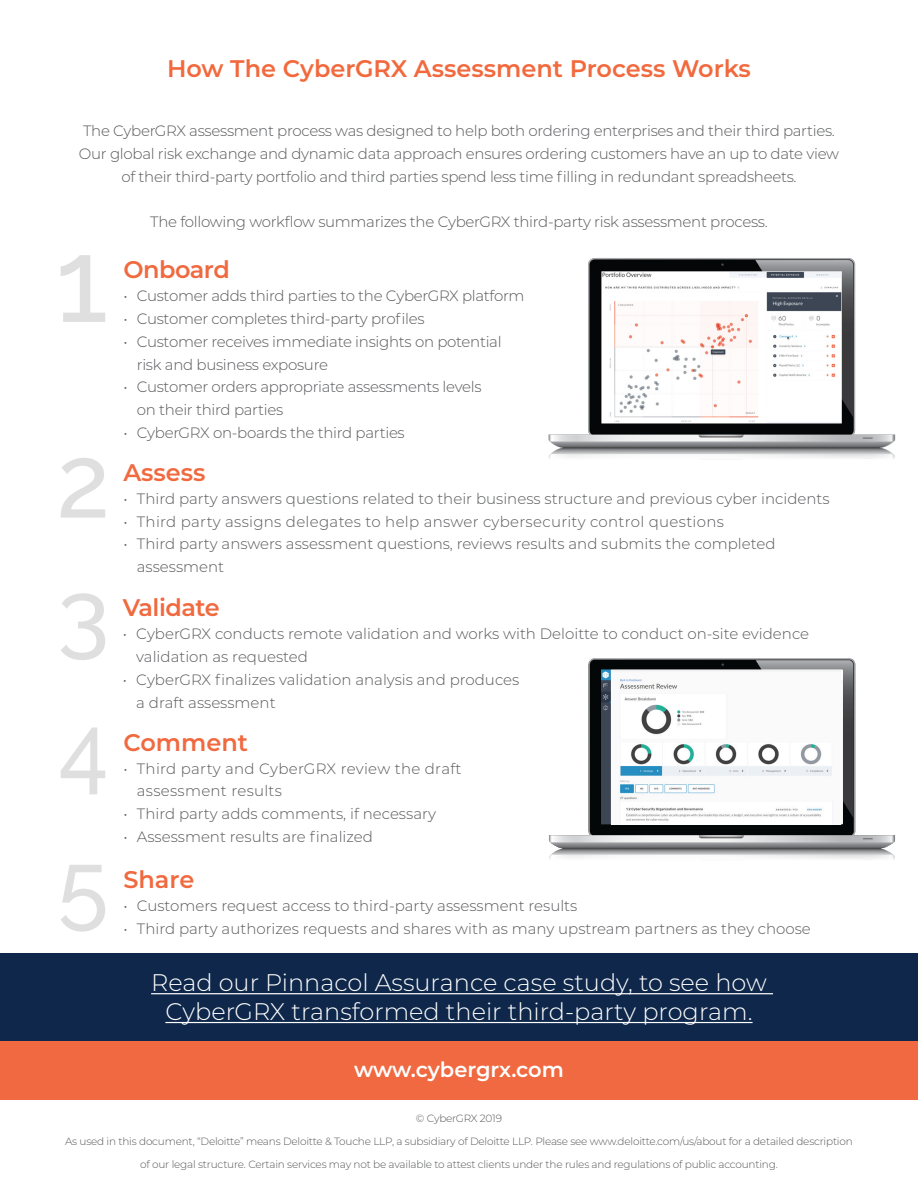
<style>
.page{position:relative;width:918px;height:1188px;background:#fff}
.page>*{position:absolute;margin:0;border:0;box-sizing:border-box;transform-origin:0 0}
.t1{font:300 24px/28.8px "Montserrat";color:#fff;text-align:center}
.Header_Text{font:600 24px "Montserrat";color:#f2693d}
.Body{font:600 24px "Montserrat";letter-spacing:-.015em;color:#f0693f}
.t2{font:600 21px "Montserrat";letter-spacing:-.005em;color:#fff}
.Body-2{font:300 15px/22.8px "Montserrat";letter-spacing:-.015em;color:#57585a}
.Body-3{font:300 15px/22.8px "Montserrat";letter-spacing:.02em;color:#57585a}
.Body-4{font:300 10.5px/22.8px "Montserrat";letter-spacing:-.02em;color:#57585a;text-align:center}
</style>
<div class="page">
<div style="left:0;top:953px;width:918px;height:88px;background:#0e274a"></div>
<svg style="left:61px;top:255px;width:44px;height:67px"></svg>
<svg style="left:61px;top:593px;width:44px;height:67px"></svg>
<svg style="left:61px;top:458px;width:44px;height:60px"></svg>
<svg style="left:61px;top:728px;width:44px;height:66px"></svg>
<svg style="left:61px;top:865px;width:44px;height:67px"></svg>
<img style="left:548px;top:258px;width:348px;height:201px">
<img style="left:549px;top:658px;width:346px;height:202px">
<hr style="left:151px;top:993px;width:622px;height:1px;background:#fff">
<hr style="left:165px;top:1022px;width:588px;height:1px;background:#fff">
<div style="left:0;top:1041px;width:918px;height:58px;background:#f06940"></div>
<img style="left:612px;top:670px;width:229px;height:154px">
<p class="Header_Text" style="left:167px;top:52px;width:585px">How The CyberGRX Assessment Process Works</p>
<p class="Body-2" style="left:83px;top:119px;width:753px">The CyberGRX assessment process was designed to help both ordering enterprises and their third parties.</p>
<p class="Body-2" style="left:79px;top:142px;width:762px;text-align:center">Our global risk exchange and dynamic data approach ensures ordering customers have an up to date view of their third-party portfolio and third parties spend less time filling in redundant spreadsheets.</p>
<p class="Body-2" style="left:150px;top:210px;width:619px">The following workflow summarizes the CyberGRX third-party risk assessment process.</p>
<p class="Body" style="left:123px;top:253px;width:108px">Onboard</p>
<p class="Body-2" style="left:123px;top:284px;width:403px">• Customer adds third parties to the CyberGRX platform</p>
<p class="Body-2" style="left:123px;top:307px;width:303px">• Customer completes third-party profiles</p>
<p class="Body-2" style="left:137px;top:330px;width:366px;text-indent:-14px">• Customer receives immediate insights on potential risk and business exposure</p>
<p class="Body-2" style="left:137px;top:375px;width:346px;text-indent:-14px">• Customer orders appropriate assessments levels on their third parties</p>
<p class="Body-2" style="left:123px;top:421px;width:283px">• CyberGRX on-boards the third parties</p>
<p class="Body" style="left:123px;top:455px;width:84px">Assess</p>
<p class="Body-2" style="left:123px;top:487px;width:708px">• Third party answers questions related to their business structure and previous cyber incidents</p>
<p class="Body-3" style="left:123px;top:509px;width:602px">• Third party assigns delegates to help answer cybersecurity control questions</p>
<p class="Body-2" style="left:137px;top:532px;width:640px;text-indent:-14px">• Third party answers assessment questions, reviews results and submits the completed assessment</p>
<p class="Body" style="left:123px;top:591px;width:98px">Validate</p>
<p class="Body-2" style="left:136px;top:622px;width:674px;text-indent:-14px">• CyberGRX conducts remote validation and works with Deloitte to conduct on-site evidence validation as requested</p>
<p class="Body-2" style="left:136px;top:668px;width:385px;text-indent:-14px">• CyberGRX finalizes validation analysis and produces a draft assessment</p>
<p class="Body" style="left:123px;top:725px;width:126px">Comment</p>
<p class="Body-3" style="left:137px;top:756px;width:326px;text-indent:-14px">• Third party and CyberGRX review the draft assessment results</p>
<p class="Body-2" style="left:123px;top:802px;width:314px">• Third party adds comments, if necessary</p>
<p class="Body-2" style="left:123px;top:825px;width:251px">• Assessment results are finalized</p>
<p class="Body" style="left:123px;top:862px;width:72px">Share</p>
<p class="Body-2" style="left:123px;top:894px;width:455px">• Customers request access to third-party assessment results</p>
<p class="Body-2" style="left:123px;top:916px;width:689px">• Third party authorizes requests and shares with as many upstream partners as they choose</p>
<p class="t1" style="left:151px;top:968px;width:617px">Read our Pinnacol Assurance case study, to see how<br>CyberGRX transformed their third-party program.</p>
<p class="t2" style="left:354px;top:1054px;width:211px">www.cybergrx.com</p>
<p class="Body-4" style="left:416px;top:1107px;width:88px">© CyberGRX 2019</p>
<p class="Body-4" style="left:65px;top:1130px;width:789px">As used in this document, “Deloitte” means Deloitte &amp; Touche LLP, a subsidiary of Deloitte LLP. Please see www.deloitte.com/us/about for a detailed description of our legal structure. Certain services may not be available to attest clients under the rules and regulations of public accounting.</p>
</div>
